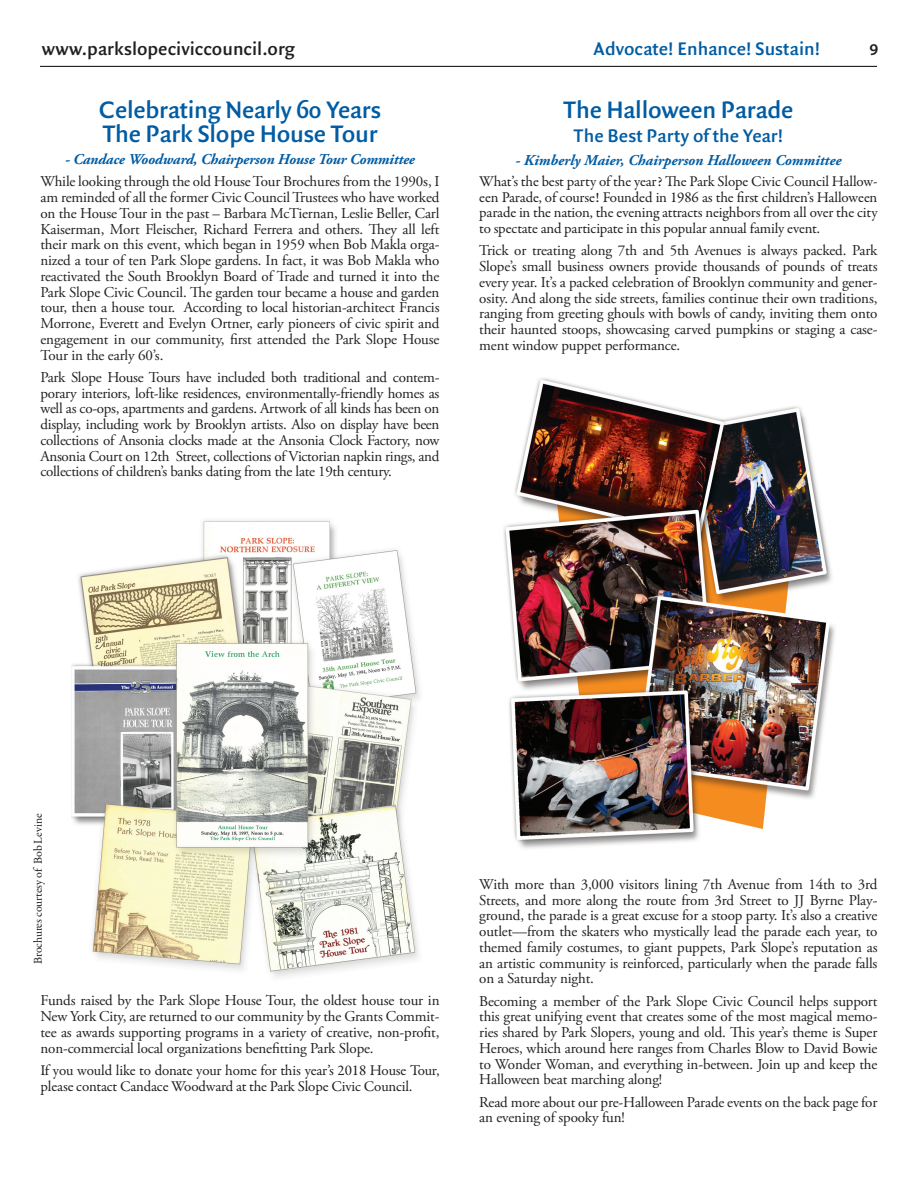
<style>
.page{position:relative;width:918px;height:1188px;background:#fff}
.page>*{position:absolute;margin:0;border:0;box-sizing:border-box;transform-origin:0 0}
.captions{font:600 25.5px/24px "Quadraat Sans OT";letter-spacing:-.01em;color:#015ca3}
.general_paragraph{font:600 25.5px "Quadraat Sans OT";letter-spacing:-.01em;color:#015ca3}
.story_titles{font:600 19.5px "Quadraat Sans OT";color:#015ca3}
.story_titles-2{font:600 19.5px "Quadraat Sans OT";color:#231f20}
.story_titles-3{font:600 16.5px "Myriad Pro";color:#231f20}
.general_paragraph-2{font:15px/15.8px "Adobe Garamond Pro";letter-spacing:-.01em;color:#231f20;text-align:justify}
.captions-2{font:15px/15.8px "Adobe Garamond Pro";letter-spacing:-.01em;color:#231f20;text-align:justify}
.general_paragraph-3{font:15px/15.8px "Garamond Premr Pro";letter-spacing:-.01em;color:#231f20}
.captions-3{font:italic 700 15px "Adobe Garamond Pro";letter-spacing:-.01em;color:#015ca3}
.story_titles-4{font:italic 700 15px "Adobe Garamond Pro";color:#015ca3}
.captions-4{font:12px "Garamond Premr Pro";letter-spacing:-.01em;color:#231f20}
</style>
<div class="page">
<hr style="left:40px;top:66px;width:837px;height:1px;background:#231f20">
<img style="left:503px;top:378px;width:332px;height:471px">
<img style="left:71px;top:520px;width:349px;height:458px">
<p class="story_titles-2" style="left:42px;top:35px;width:254px">www.parkslopeciviccouncil.org</p>
<p class="story_titles" style="left:594px;top:35px;width:228px">Advocate! Enhance! Sustain!</p>
<p class="story_titles-3" style="left:869px;top:39px;width:10px">9</p>
<p class="captions" style="left:99px;top:97px;width:284px">Celebrating Nearly 60 Years<br>The Park Slope House Tour</p>
<p class="captions-3" style="left:65px;top:151px;width:351px">- Candace Woodward, Chairperson House Tour Committee</p>
<p class="captions-2" style="left:40px;top:174px;width:401px">While looking through the old House Tour Brochures from the 1990s, I am reminded of all the former Civic Council Trustees who have worked on the House Tour in the past – Barbara McTiernan, Leslie Beller, Carl Kaiserman, Mort Fleischer, Richard Ferrera and others. They all left their mark on this event, which began in 1959 when Bob Makla orga&shy;nized a tour of ten Park Slope gardens. In fact, it was Bob Makla who reactivated the South Brooklyn Board of Trade and turned it into the Park Slope Civic Council. The garden tour became a house and garden tour, then a house tour. According to local historian-architect Francis Morrone, Everett and Evelyn Ortner, early pioneers of civic spirit and engagement in our community, first attended the Park Slope House Tour in the early 60’s.</p>
<p class="general_paragraph-2" style="left:40px;top:370px;width:401px">Park Slope House Tours have included both traditional and contem&shy;porary interiors, loft-like residences, environmentally-friendly homes as well as co-ops, apartments and gardens. Artwork of all kinds has been on display, including work by Brooklyn artists. Also on display have been collections of Ansonia clocks made at the Ansonia Clock Factory, now Ansonia Court on 12th Street, collections of Victorian napkin rings, and collections of children’s banks dating from the late 19th century.</p>
<p class="general_paragraph" style="left:563px;top:92px;width:232px">The Halloween Parade</p>
<p class="story_titles" style="left:574px;top:122px;width:211px">The Best Party of the Year!</p>
<p class="story_titles-4" style="left:515px;top:151px;width:327px">- Kimberly Maier, Chairperson Halloween Committee</p>
<p class="general_paragraph-3" style="left:479px;top:174px;width:400px;text-align:justify">What’s the best party of the year? The Park Slope Civic Council Hallow&shy;een Parade, of course! Founded in 1986 as the first children’s Halloween parade in the nation, the evening attracts neighbors from all over the city to spectate and participate in this popular annual family event.</p>
<p class="general_paragraph-2" style="left:479px;top:243px;width:400px">Trick or treating along 7th and 5th Avenues is always packed. Park Slope’s small business owners provide thousands of pounds of treats every year. It’s a packed celebration of Brooklyn community and gener&shy;osity. And along the side streets, families continue their own traditions, ranging from greeting ghouls with bowls of candy, inviting them onto their haunted stoops, showcasing carved pumpkins or staging a case&shy;ment window puppet performance.</p>
<p class="captions-4" style="left:31px;top:964px;width:152px;rotate:-90deg">Brochures courtesy of Bob Levine</p>
<p class="general_paragraph-2" style="left:40px;top:993px;width:401px">Funds raised by the Park Slope House Tour, the oldest house tour in New York City, are returned to our community by the Grants Commit&shy;tee as awards supporting programs in a variety of creative, non-profit, non-commercial local organizations benefitting Park Slope.</p>
<p class="general_paragraph-3" style="left:40px;top:1063px;width:400px">If you would like to donate your home for this year’s 2018 House Tour, please contact Candace Woodward at the Park Slope Civic Council.</p>
<p class="general_paragraph-2" style="left:479px;top:877px;width:400px">With more than 3,000 visitors lining 7th Avenue from 14th to 3rd Streets, and more along the route from 3rd Street to JJ Byrne Play&shy;ground, the parade is a great excuse for a stoop party. It’s also a creative outlet—from the skaters who mystically lead the parade each year, to themed family costumes, to giant puppets, Park Slope’s reputation as an artistic community is reinforced, particularly when the parade falls on a Saturday night.</p>
<p class="general_paragraph-2" style="left:479px;top:994px;width:400px">Becoming a member of the Park Slope Civic Council helps support this great unifying event that creates some of the most magical memo&shy;ries shared by Park Slopers, young and old. This year’s theme is Super Heroes, which around here ranges from Charles Blow to David Bowie to Wonder Woman, and everything in-between. Join up and keep the Halloween beat marching along!</p>
<p class="general_paragraph-2" style="left:479px;top:1095px;width:400px">Read more about our pre-Halloween Parade events on the back page for an evening of spooky fun!</p>
</div>
